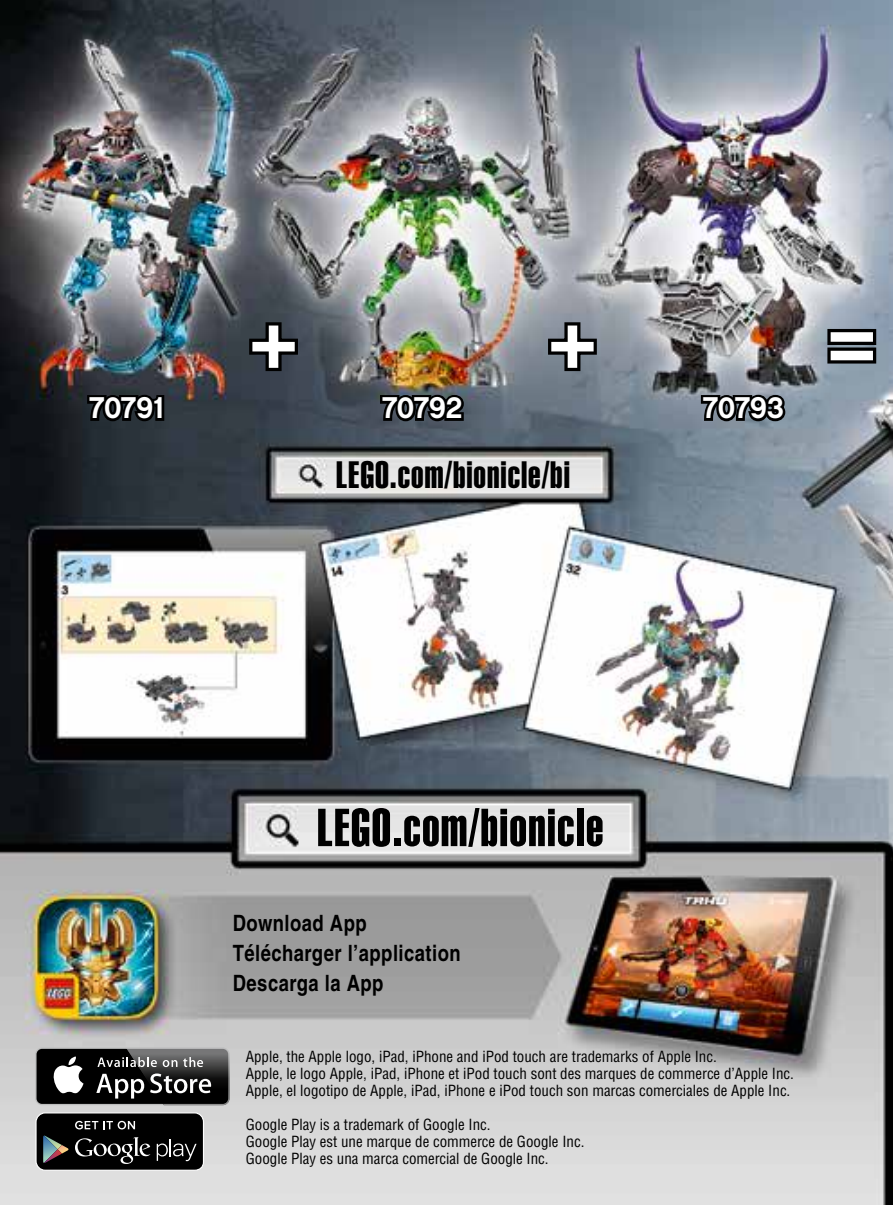
<style>
.page{position:relative;width:893px;height:1205px;background:#fff}
.page>*{position:absolute;margin:0;border:0;box-sizing:border-box;transform-origin:0 0}
.t1{font:900 90px "Trade Marker";color:#fff}
.t2{font:52.5px "Helvetica Extra Compressed";letter-spacing:.025em;color:#000}
.t3{font:37.5px "Helvetica Extra Compressed";letter-spacing:.025em;color:#000}
.t4{font:700 30px "LEGO Chalet 60";letter-spacing:-.015em;color:#fff}
.t5{font:700 condensed 22.5px/30px "Helvetica";letter-spacing:.02em;color:#000}
.t6{font:condensed 15px/17px "Helvetica";color:#000}
</style>
<div class="page">
<img style="left:0;top:0;width:893px;height:1205px">
<svg style="left:35px;top:1047px;width:194px;height:58px"></svg>
<div style="left:37px;top:1049px;width:191px;height:55px;background:#000;border-radius:6px"></div>
<svg style="left:53px;top:1056px;width:31px;height:37px"></svg>
<svg style="left:96px;top:1047px;width:133px;height:58px"></svg>
<div style="left:36px;top:1113px;width:167px;height:57px;background:#000;border-radius:9px"></div>
<div style="left:35px;top:1112px;width:169px;height:59px;border:1px solid #fff;border-radius:9px"></div>
<svg style="left:75px;top:1137px;width:76px;height:27px"></svg>
<svg style="left:157px;top:1139px;width:40px;height:22px"></svg>
<svg style="left:75px;top:1121px;width:60px;height:8px"></svg>
<svg style="left:43px;top:1135px;width:26px;height:28px"></svg>
<svg style="left:246px;top:319px;width:55px;height:55px;background:#262b32"></svg>
<svg style="left:545px;top:319px;width:55px;height:55px;background:#525860"></svg>
<svg style="left:824px;top:326px;width:55px;height:41px;background:#3a4147"></svg>
<svg style="left:85px;top:392px;width:82px;height:32px;background:#0f1114"></svg>
<svg style="left:377px;top:392px;width:89px;height:32px;background:#1b1f23"></svg>
<svg style="left:698px;top:392px;width:90px;height:32px;background:#31353a"></svg>
<h1 class="t1" style="left:247px;top:296px;width:55px">+</h1>
<h1 class="t1" style="left:546px;top:296px;width:55px">+</h1>
<h1 class="t1" style="left:825px;top:294px;width:56px">=</h1>
<h3 class="t4" style="left:89px;top:389px;width:78px">70791</h3>
<h3 class="t4" style="left:382px;top:389px;width:82px">70792</h3>
<h3 class="t4" style="left:703px;top:389px;width:82px">70793</h3>
<h3 class="t3" style="left:336px;top:452px;width:235px">LEGO.com/bionicle/bi</h3>
<h2 class="t2" style="left:317px;top:796px;width:288px">LEGO.com/bionicle</h2>
<h3 class="t5" style="left:233px;top:908px;width:229px">Download App<br>Télécharger l’application<br>Descarga la App</h3>
<p class="t6" style="left:246px;top:1048px;width:550px">Apple, the Apple logo, iPad, iPhone and iPod touch are trademarks of Apple Inc.<br>Apple, le logo Apple, iPad, iPhone et iPod touch sont des marques de commerce d’Apple Inc.<br>Apple, el logotipo de Apple, iPad, iPhone e iPod touch son marcas comerciales de Apple Inc.</p>
<p class="t6" style="left:246px;top:1116px;width:340px">Google Play is a trademark of Google Inc.<br>Google Play est une marque de commerce de Google Inc.<br>Google Play es una marca comercial de Google Inc.</p>
</div>
